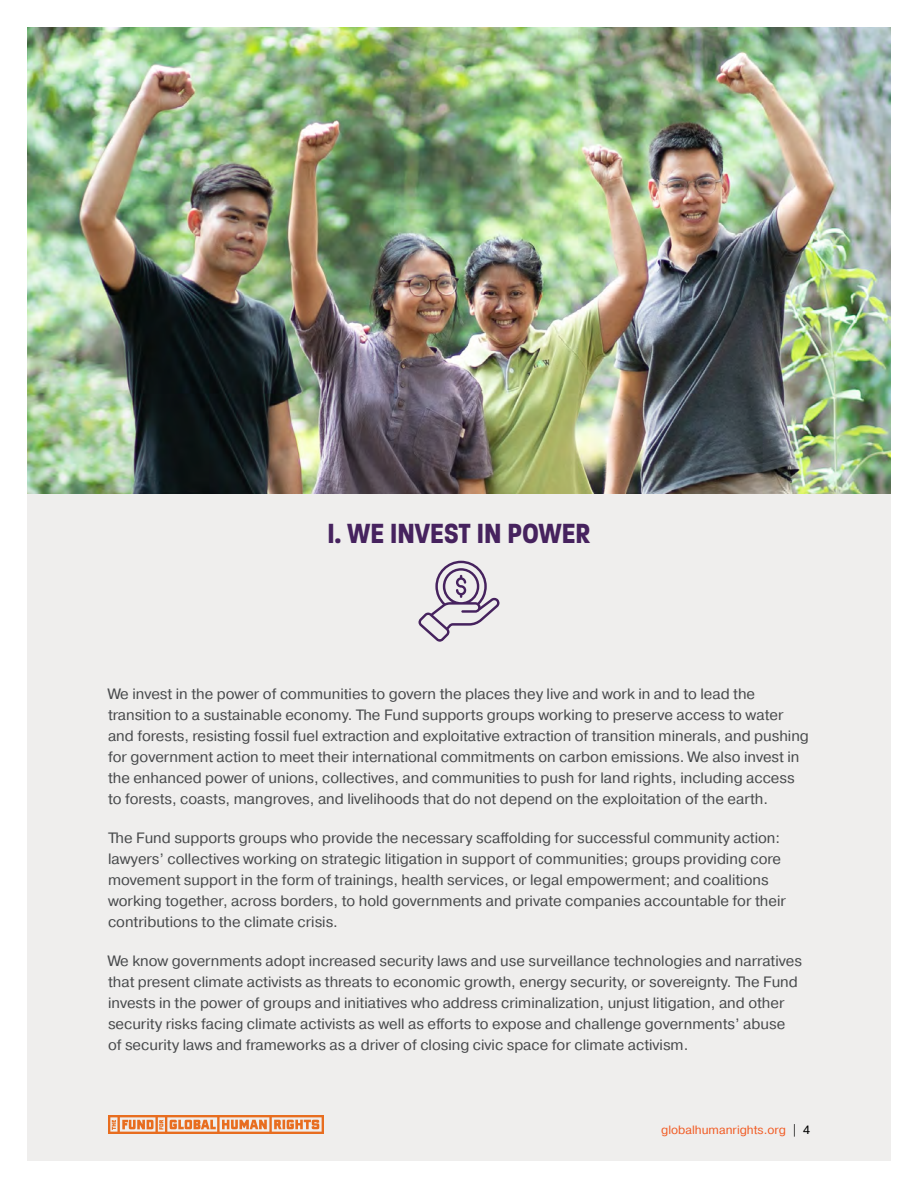
<style>
.page{position:relative;width:918px;height:1188px;background:#fff}
.page>*{position:absolute;margin:0;border:0;box-sizing:border-box;transform-origin:0 0}
.t1{font:700 30px "Paralucent Cond";color:#46225e}
.t2{font:15px/21px "Pragmatica";color:#47494b}
.t3{font:12px "Pragmatica Web";color:#f15a22}
.s1{color:#000}
</style>
<div class="page">
<div style="left:27px;top:27px;width:864px;height:1134px;background:#efeeed"></div>
<svg style="left:418px;top:561px;width:82px;height:81px"></svg>
<img style="left:27px;top:27px;width:864px;height:466px">
<svg style="left:108px;top:1115px;width:216px;height:19px"></svg>
<h1 class="t1" style="left:328px;top:515px;width:264px">I. WE INVEST IN POWER</h1>
<p class="t2" style="left:108px;top:683px;width:702px">We invest in the power of communities to govern the places they live and work in and to lead the transition to a sustainable economy. The Fund supports groups working to preserve access to water and forests, resisting fossil fuel extraction and exploitative extraction of transition minerals, and pushing for government action to meet their international commitments on carbon emissions. We also invest in the enhanced power of unions, collectives, and communities to push for land rights, including access to forests, coasts, mangroves, and livelihoods that do not depend on the exploitation of the earth.</p>
<p class="t2" style="left:108px;top:827px;width:680px">The Fund supports groups who provide the necessary scaffolding for successful community action: lawyers’ collectives working on strategic litigation in support of communities; groups providing core movement support in the form of trainings, health services, or legal empowerment; and coalitions working together, across borders, to hold governments and private companies accountable for their contributions to the climate crisis.</p>
<p class="t2" style="left:108px;top:950px;width:696px">We know governments adopt increased security laws and use surveillance technologies and narratives that present climate activists as threats to economic growth, energy security, or sovereignty. The Fund invests in the power of groups and initiatives who address criminalization, unjust litigation, and other security risks facing climate activists as well as efforts to expose and challenge governments’ abuse of security laws and frameworks as a driver of closing civic space for climate activism.</p>
<p class="t3" style="left:661px;top:1123px;width:150px">globalhumanrights.org <span class="s1">| 4</span></p>
</div>
